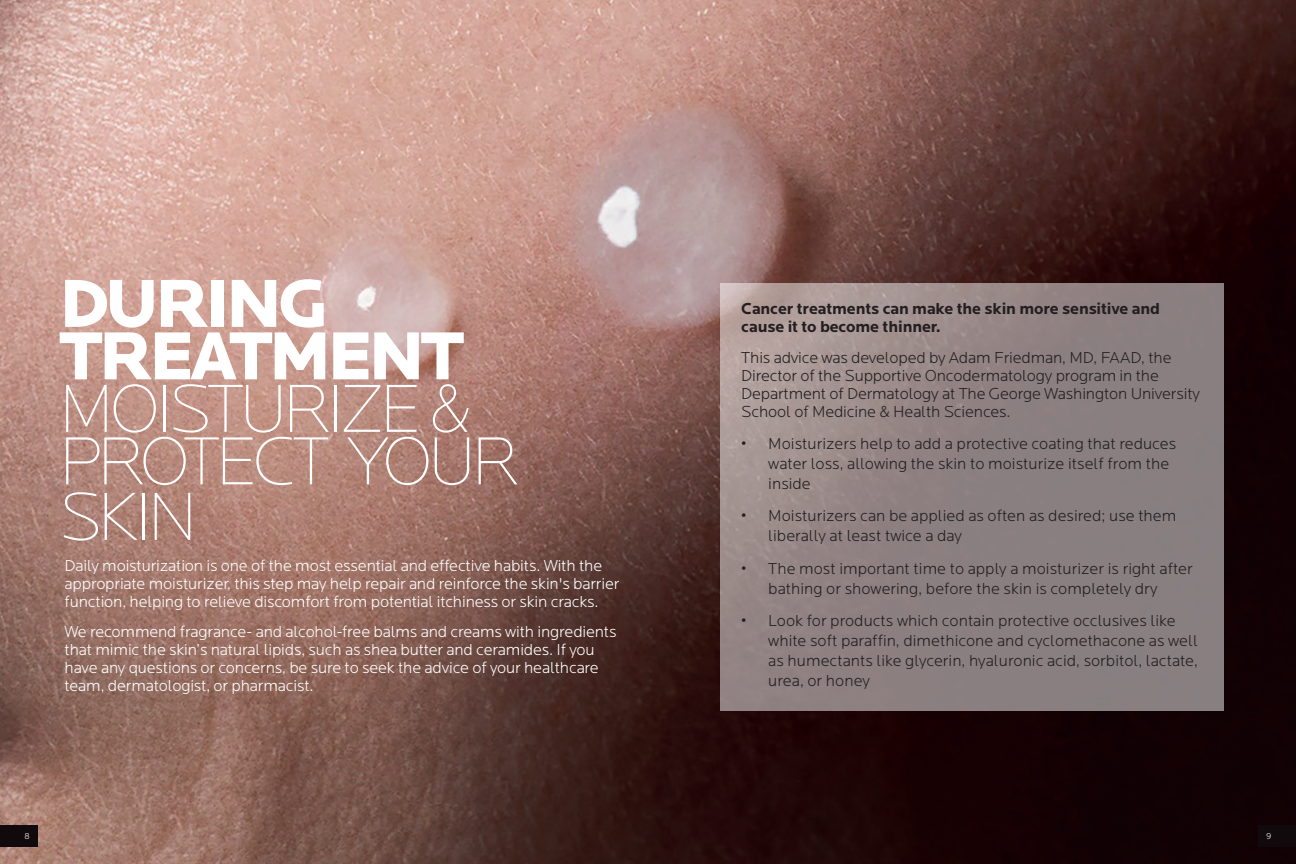
<style>
.page{position:relative;width:1296px;height:864px;background:#fff}
.page>*{position:absolute;margin:0;border:0;box-sizing:border-box;transform-origin:0 0}
.t1{font:200 70.5px/53.2px "Locator";letter-spacing:-.06em;color:#fff}
.t2{font:300 16.5px/19.8px "Locator";color:#231f20}
.t3{font:300 16.5px/18px "Locator";letter-spacing:-.01em;color:#fff}
.t4{font:700 16.5px/18px "Locator";letter-spacing:-.01em;color:#231f20}
.t5{font:300 9px "Locator";color:#fff}
.s1{font-weight:900}
</style>
<div class="page">
<img style="left:0;top:0;width:1296px;height:864px">
<svg style="left:720px;top:284px;width:504px;height:427px;background:#918485"></svg>
<div style="left:0;top:825px;width:38px;height:22px;background:#110a0c"></div>
<div style="left:1258px;top:825px;width:38px;height:22px;background:#110a0c"></div>
<p class="t1" style="left:59px;top:279px;width:462px"><span class="s1">DURING<br>TREATMENT<br></span>MOISTURIZE &amp;<br>PROTECT YOUR<br>SKIN</p>
<p class="t3" style="left:65px;top:556px;width:556px">Daily moisturization is one of the most essential and effective habits. With the appropriate moisturizer, this step may help repair and reinforce the skin's barrier function, helping to relieve discomfort from potential itchiness or skin cracks.</p>
<p class="t3" style="left:65px;top:623px;width:553px">We recommend fragrance- and alcohol-free balms and creams with ingredients that mimic the skin’s natural lipids, such as shea butter and ceramides. If you have any questions or concerns, be sure to seek the advice of your healthcare team, dermatologist, or pharmacist.</p>
<p class="t4" style="left:741px;top:300px;width:420px">Cancer treatments can make the skin more sensitive and cause it to become thinner.</p>
<p class="t2" style="left:741px;top:348px;width:460px;line-height:18px">This advice was developed by Adam Friedman, MD, FAAD, the Director of the Supportive Oncodermatology program in the Department of Dermatology at The George Washington University School of Medicine &amp; Health Sciences.</p>
<p class="t2" style="left:768px;top:434px;width:410px;text-indent:-27px">• Moisturizers help to add a protective coating that reduces water loss, allowing the skin to moisturize itself from the inside</p>
<p class="t2" style="left:768px;top:506px;width:410px;text-indent:-27px">• Moisturizers can be applied as often as desired; use them liberally at least twice a day</p>
<p class="t2" style="left:741px;top:558px;width:453px;text-align:center">• The most important time to apply a moisturizer is right after bathing or showering, before the skin is completely dry</p>
<p class="t2" style="left:768px;top:611px;width:431px;text-indent:-27px">• Look for products which contain protective occlusives like white soft paraffin, dimethicone and cyclomethacone as well as humectants like glycerin, hyaluronic acid, sorbitol, lactate, urea, or honey</p>
<p class="t5" style="left:25px;top:831px;width:7px">8</p>
<p class="t5" style="left:1266px;top:831px;width:7px">9</p>
</div>
